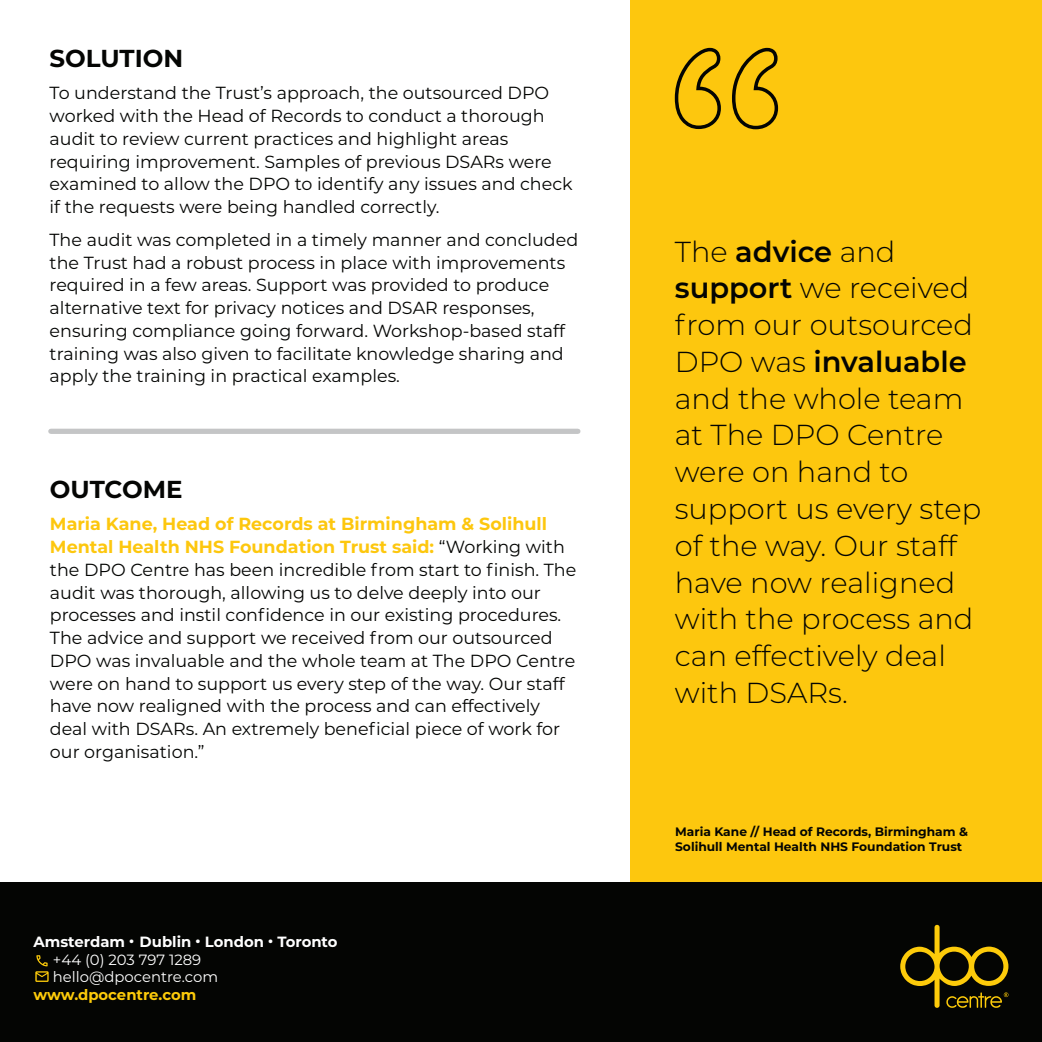
<style>
.page{position:relative;width:1042px;height:1042px;background:#fff}
.page>*{position:absolute;margin:0;border:0;box-sizing:border-box;transform-origin:0 0}
.t1{font:300 28.88px/36.8px "Montserrat";color:#040503}
.t2{font:700 24.5px "Montserrat";color:#040503}
.t3{font:17.5px/22.8px "Montserrat";color:#040503}
.t4{font:14.88px/17.8px "Montserrat";color:#fff}
.t5{font:700 14.88px "Montserrat";color:#fdcb0a}
.t6{font:700 12.25px/14.7px "Montserrat";color:#040503}
.t7{font:500 12.25px/14.7px "Montserrat";color:#fff}
.s1{font-weight:700;color:#fdc70e}
.s2{font-weight:700}
.s3{font-weight:600}
</style>
<div class="page">
<div style="left:630px;top:0;width:412px;height:1042px;background:#fdc70e"></div>
<div style="left:51px;top:429px;width:527px;height:5px;background:#c4c5c6"></div>
<svg style="left:674px;top:47px;width:105px;height:83px"></svg>
<div style="left:0;top:883px;width:1042px;height:159px;background:#040503"></div>
<svg style="left:900px;top:925px;width:108px;height:83px"></svg>
<svg style="left:35px;top:955px;width:14px;height:27px"></svg>
<h2 class="t2" style="left:50px;top:40px;width:135px">SOLUTION</h2>
<p class="t3" style="left:50px;top:81px;width:524px">To understand the Trust’s approach, the outsourced DPO worked with the Head of Records to conduct a thorough audit to review current practices and highlight areas requiring improvement. Samples of previous DSARs were examined to allow the DPO to identify any issues and check if the requests were being handled correctly.</p>
<p class="t3" style="left:50px;top:228px;width:530px">The audit was completed in a timely manner and concluded the Trust had a robust process in place with improvements required in a few areas. Support was provided to produce alternative text for privacy notices and DSAR responses, ensuring compliance going forward. Workshop-based staff training was also given to facilitate knowledge sharing and apply the training in practical examples.</p>
<h2 class="t2" style="left:50px;top:471px;width:134px">OUTCOME</h2>
<p class="t3" style="left:50px;top:512px;width:528px"><span class="s1">Maria Kane, Head of Records at Birmingham &amp; Solihull Mental Health NHS Foundation Trust said:</span> “Working with the DPO Centre has been incredible from start to finish. The audit was thorough, allowing us to delve deeply into our processes and instil confidence in our existing procedures.<br>The advice and support we received from our outsourced DPO was invaluable and the whole team at The DPO Centre were on hand to support us every step of the way. Our staff have now realigned with the process and can effectively deal with DSARs. An extremely beneficial piece of work for our organisation.”</p>
<p class="t4" style="left:53px;top:932px;width:286px;text-indent:-19px"><span class="s2">Amsterdam</span> <sup>.</sup> <span class="s2">Dublin</span> <sup>.</sup> <span class="s2">London</span> <sup>.</sup> <span class="s2">Toronto </span>+44 (0) 203 797 1289 hello@dpocentre.com</p>
<p class="t5" style="left:33px;top:984px;width:164px">www.dpocentre.com</p>
<p class="t7" style="left:50px;top:936px;width:172px">The DPO Centre Ltd<br>50 Liverpool Street<br>London<br>EC2M 7PR United Kingdom</p>
<h1 class="t1" style="left:675px;top:232px;width:308px">The <span class="s3">advice</span> and <span class="s3">support</span> we received from our outsourced<br>DPO was <span class="s3">invaluable </span>and the whole team at The DPO Centre were on hand to support us every step of the way. Our staff have now realigned with the process and can effectively deal with DSARs.</h1>
<p class="t6" style="left:675px;top:823px;width:294px">Maria Kane // Head of Records, Birmingham &amp;<br>Solihull Mental Health NHS Foundation Trust</p>
</div>
